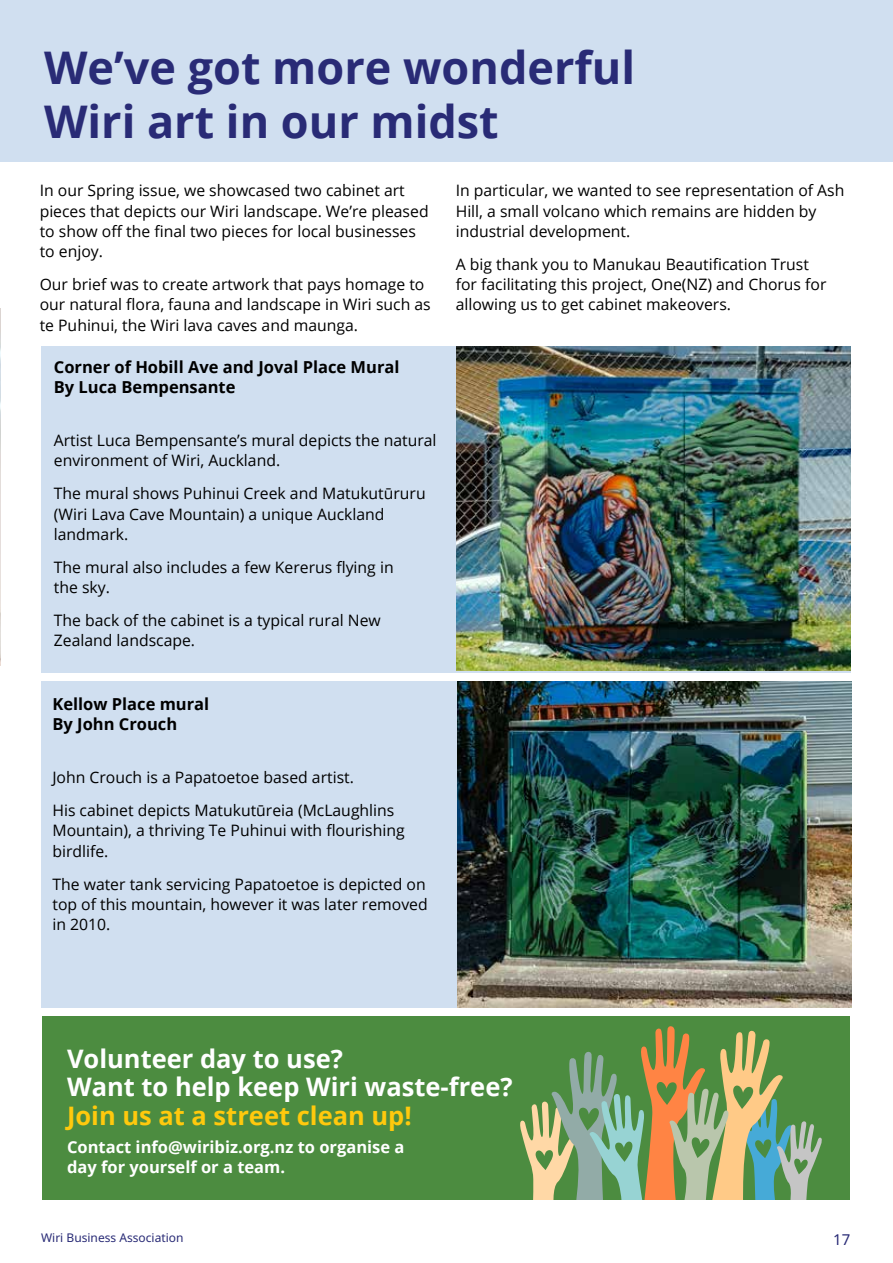
<style>
.page{position:relative;width:893px;height:1263px;background:#fff}
.page>*{position:absolute;margin:0;border:0;box-sizing:border-box;transform-origin:0 0}
.t1{font:700 45px/54px "Open Sans";color:#292b76}
.t2{font:700 25.5px/28.5px "Open Sans";color:#fff}
.t3{font:700 25.5px "Open Sans";color:#ffc90d}
.t4{font:700 16.5px/19.8px "Open Sans";color:#000}
.t5{font:700 16.5px/19.8px "Open Sans";color:#fff}
.t6{font:15.75px/20.2px "Open Sans";color:#000}
.t7{font:15px "Noto Sans";color:#292b76}
.t8{font:12px "Noto Sans";color:#292b76}
</style>
<div class="page">
<div style="left:42px;top:1017px;width:808px;height:183px;background:#4c8c40"></div>
<svg style="left:520px;top:1026px;width:302px;height:174px"></svg>
<svg style="left:0;top:308px;width:1px;height:358px"></svg>
<div style="left:41px;top:346px;width:809px;height:326px;background:#d0dff0"></div>
<div style="left:41px;top:682px;width:809px;height:326px;background:#d0dff0"></div>
<img style="left:457px;top:681px;width:394px;height:327px">
<img style="left:456px;top:346px;width:394px;height:325px">
<div style="left:0;top:0;width:893px;height:162px;background:#d0dff0"></div>
<h1 class="t1" style="left:44px;top:45px;width:593px">We’ve got more wonderful<br>Wiri art in our midst</h1>
<p class="t6" style="left:40px;top:180px;width:390px">In our Spring issue, we showcased two cabinet art pieces that depicts our Wiri landscape. We’re pleased to show off the final two pieces for local businesses to enjoy.</p>
<p class="t6" style="left:40px;top:276px;width:393px">Our brief was to create artwork that pays homage to our natural flora, fauna and landscape in Wiri such as te Puhinui, the Wiri lava caves and maunga.</p>
<p class="t4" style="left:54px;top:359px;width:347px">Corner of Hobill Ave and Joval Place Mural<br>By Luca Bempensante</p>
<p class="t6" style="left:54px;top:432px;width:384px">Artist Luca Bempensante’s mural depicts the natural environment of Wiri, Auckland.</p>
<p class="t6" style="left:54px;top:483px;width:373px">The mural shows Puhinui Creek and Matukutūruru (Wiri Lava Cave Mountain) a unique Auckland landmark.</p>
<p class="t6" style="left:54px;top:557px;width:341px">The mural also includes a few Kererus flying in the sky.</p>
<p class="t6" style="left:54px;top:612px;width:328px">The back of the cabinet is a typical rural New<br>Zealand landscape.</p>
<p class="t4" style="left:52px;top:696px;width:158px">Kellow Place mural<br>By John Crouch</p>
<p class="t6" style="left:52px;top:762px;width:343px;line-height:33px">John Crouch is a Papatoetoe based artist.<br>His cabinet depicts Matukutūreia (McLaughlins</p>
<p class="t6" style="left:52px;top:820px;width:354px">Mountain), a thriving Te Puhinui with flourishing birdlife.</p>
<p class="t6" style="left:52px;top:875px;width:377px">The water tank servicing Papatoetoe is depicted on top of this mountain, however it was later removed in 2010.</p>
<p class="t6" style="left:456px;top:180px;width:390px">In particular, we wanted to see representation of Ash<br>Hill, a small volcano which remains are hidden by industrial development.</p>
<p class="t6" style="left:456px;top:254px;width:372px">A big thank you to Manukau Beautification Trust for facilitating this project, One(NZ) and Chorus for allowing us to get cabinet makeovers.</p>
<h2 class="t2" style="left:67px;top:1047px;width:447px">Volunteer day to use?<br>Want to help keep Wiri waste-free?</h2>
<h2 class="t3" style="left:67px;top:1105px;width:346px">Join us at a street clean up!</h2>
<p class="t5" style="left:67px;top:1139px;width:339px">Contact info@wiribiz.org.nz to organise a day for yourself or a team.</p>
<p class="t8" style="left:41px;top:1231px;width:144px">Wiri Business Association</p>
<p class="t7" style="left:833px;top:1231px;width:19px">17</p>
</div>
